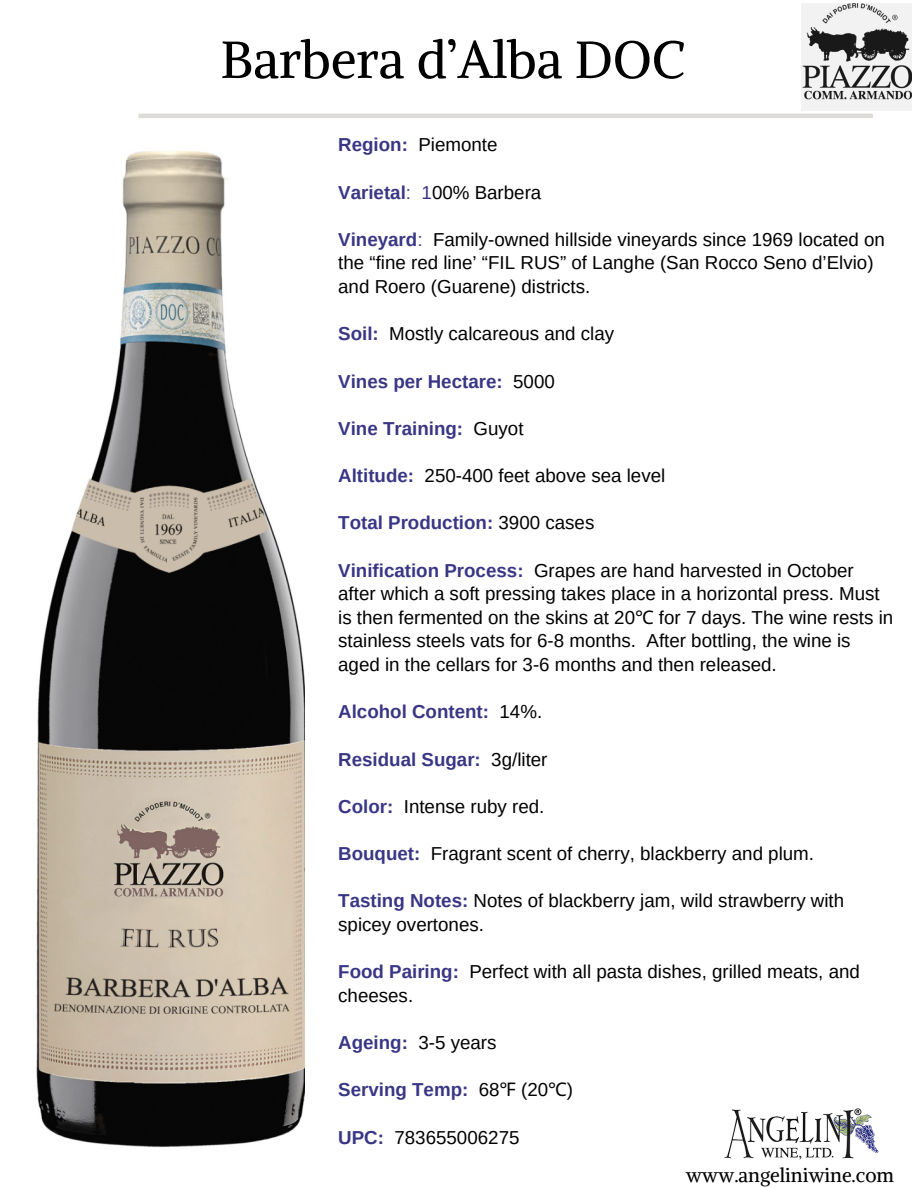
<style>
.page{position:relative;width:918px;height:1188px;background:#fff}
.page>*{position:absolute;margin:0;border:0;box-sizing:border-box;transform-origin:0 0}
.t1{font:51.75px "Alike";color:#000}
.t2{font:19.5px "Alike";color:#000}
.t3{font:18.75px/23.7px "Arimo";color:#000}
.t4{font:700 18.75px "Arimo";color:#393685}
.s1{font-weight:700;color:#393685}
.s2{font-weight:400}
.s3{color:#393685}
.s4{font-weight:400;color:#000}
.s5{font-family:"Noto Sans"}
.s6{font-family:"Noto Sans";font-weight:400;color:#000}
</style>
<div class="page">
<img style="left:724px;top:1108px;width:155px;height:52px">
<hr style="left:138px;top:114px;width:735px;height:4px;background:#dedcda">
<img style="left:36px;top:151px;width:269px;height:996px">
<img style="left:802px;top:4px;width:110px;height:107px">
<p class="t1" style="left:221px;top:27px;width:466px">Barbera d’Alba DOC</p>
<h1 class="t3" style="left:338px;top:133px;width:161px"><span class="s1">Region:</span> Piemonte</h1>
<p class="t4" style="left:338px;top:182px;width:74px">Varietal<span class="s2">:</span></p>
<p class="t3" style="left:422px;top:180px;width:121px"><span class="s3">1</span>00% Barbera</p>
<p class="t4" style="left:338px;top:229px;width:86px">Vineyard<span class="s2">:</span></p>
<p class="t3" style="left:338px;top:227px;width:548px;text-indent:95px">Family-owned hillside vineyards since 1969 located on the “fine red line’ “FIL RUS” of Langhe (San Rocco Seno d’Elvio) and Roero (Guarene) districts.</p>
<p class="t3" style="left:338px;top:322px;width:277px"><span class="s1">Soil:</span> Mostly calcareous and clay</p>
<p class="t4" style="left:338px;top:371px;width:218px">Vines per Hectare: <span class="s4">5000</span></p>
<p class="t4" style="left:338px;top:418px;width:187px">Vine Training: <span class="s4">Guyot</span></p>
<p class="t3" style="left:338px;top:464px;width:329px"><span class="s1">Altitude:</span> 250-400 feet above sea level</p>
<p class="t4" style="left:338px;top:512px;width:258px">Total Production: <span class="s4">3900 cases</span></p>
<p class="t3" style="left:338px;top:558px;width:557px"><span class="s1">Vinification Process:</span> Grapes are hand harvested in October after which a soft pressing takes place in a horizontal press. Must is then fermented on the skins at 20<span class="s5">℃</span> for 7 days. The wine rests in stainless steels vats for 6-8 months. After bottling, the wine is aged in the cellars for 3-6 months and then released.</p>
<p class="t4" style="left:338px;top:701px;width:206px">Alcohol Content: <span class="s4">14%.</span></p>
<p class="t4" style="left:338px;top:749px;width:211px">Residual Sugar: <span class="s4">3g/liter</span></p>
<p class="t3" style="left:338px;top:794px;width:208px"><span class="s1">Color:</span> Intense ruby red.</p>
<p class="t3" style="left:338px;top:842px;width:477px"><span class="s1">Bouquet:</span> Fragrant scent of cherry, blackberry and plum.</p>
<p class="t3" style="left:338px;top:889px;width:508px"><span class="s1">Tasting Notes:</span> Notes of blackberry jam, wild strawberry with spicey overtones.</p>
<p class="t3" style="left:338px;top:960px;width:523px"><span class="s1">Food Pairing:</span> Perfect with all pasta dishes, grilled meats, and cheeses.</p>
<p class="t3" style="left:338px;top:1031px;width:160px"><span class="s1">Ageing:</span> 3-5 years</p>
<p class="t4" style="left:338px;top:1079px;width:236px">Serving Temp: <span class="s4">68</span><span class="s6">℉</span> <span class="s4">(20</span><span class="s6">℃</span><span class="s4">)</span></p>
<p class="t3" style="left:338px;top:1125px;width:183px"><span class="s1">UPC:</span> 783655006275</p>
<h2 class="t2" style="left:686px;top:1162px;width:210px">www.angeliniwine.com</h2>
</div>
